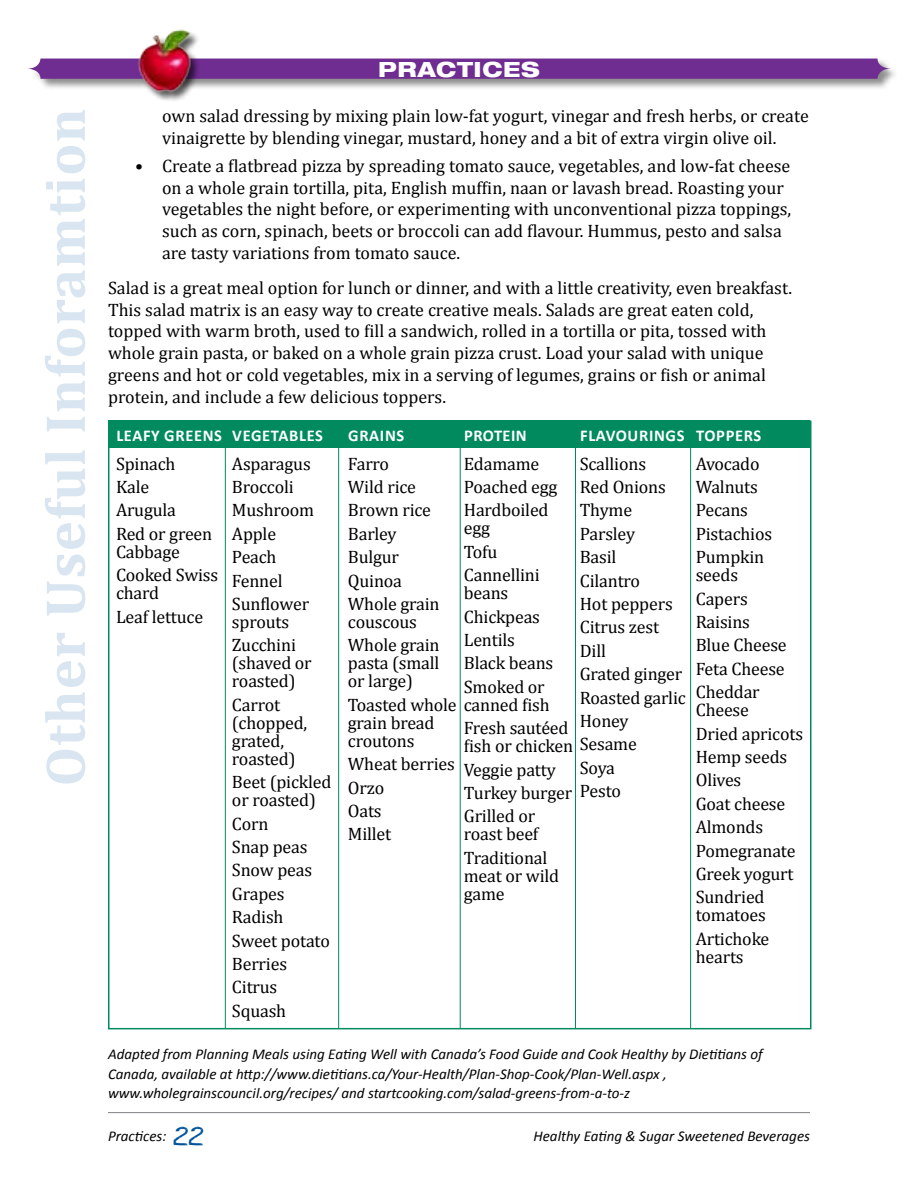
<style>
.page{position:relative;width:918px;height:1188px;background:#fff}
.page>*{position:absolute;margin:0;border:0;box-sizing:border-box;transform-origin:0 0}
.t1{font:700 57px "Cambria";letter-spacing:.015em;color:#d9e5f0}
.t2{font:800 expanded 21px "Helvetica Neue";letter-spacing:.03em;color:#fff}
.body_spaced{font:18px/18px "Cambria";letter-spacing:-.01em;color:#000}
.body-indent_spaced{font:18px/21.8px "Cambria";color:#000}
.body_subhead-BLD{font:700 16.5px "Calibri";letter-spacing:.04em;color:#fff}
.footnote{font:italic 15px/19.5px "Calibri";color:#000}
.s1{font-family:"Love Ya Like A Sister";font-style:normal;font-size:19.5px;color:#00539b}
</style>
<div class="page">
<hr style="left:108px;top:1112px;width:702px;height:1px;background:#808285">
<div style="left:26px;top:58px;width:872px;height:32px;background:#000;opacity:.45"></div>
<svg style="left:27px;top:59px;width:864px;height:20px;background:#723193"></svg>
<div style="left:138px;top:29px;width:62px;height:72px;background:#000;opacity:.65"></div>
<img style="left:135px;top:29px;width:61px;height:67px">
<div style="left:108px;top:420px;width:702px;height:28px;background:#008a5e"></div>
<hr style="left:225px;top:429px;width:1px;height:600px;background:#008a5e">
<hr style="left:338px;top:429px;width:1px;height:600px;background:#008a5e">
<hr style="left:460px;top:429px;width:1px;height:600px;background:#008a5e">
<hr style="left:575px;top:429px;width:1px;height:600px;background:#008a5e">
<hr style="left:690px;top:429px;width:1px;height:600px;background:#008a5e">
<h1 class="t1" style="left:31px;top:786px;width:680px;rotate:-90deg">Other Useful Inforamtion</h1>
<p class="t2" style="left:378px;top:56px;width:163px">PRACTICES</p>
<p class="body-indent_spaced" style="left:162px;top:105px;width:648px">own salad dressing by mixing plain low-fat yogurt, vinegar and fresh herbs, or create vinaigrette by blending vinegar, mustard, honey and a bit of extra virgin olive oil.</p>
<p class="body-indent_spaced" style="left:162px;top:155px;width:631px;text-indent:-27px">• Create a flatbread pizza by spreading tomato sauce, vegetables, and low-fat cheese on a whole grain tortilla, pita, English muffin, naan or lavash bread. Roasting your vegetables the night before, or experimenting with unconventional pizza toppings, such as corn, spinach, beets or broccoli can add flavour. Hummus, pesto and salsa are tasty variations from tomato sauce.</p>
<p class="body_spaced" style="left:108px;top:277px;width:686px;line-height:21.8px">Salad is a great meal option for lunch or dinner, and with a little creativity, even breakfast.<br>This salad matrix is an easy way to create creative meals. Salads are great eaten cold, topped with warm broth, used to fill a sandwich, rolled in a tortilla or pita, tossed with whole grain pasta, or baked on a whole grain pizza crust. Load your salad with unique greens and hot or cold vegetables, mix in a serving of legumes, grains or fish or animal protein, and include a few delicious toppers.</p>
<p class="body_subhead-BLD" style="left:116px;top:425px;width:107px">LEAFY GREENS</p>
<p class="body_subhead-BLD" style="left:232px;top:425px;width:92px">VEGETABLES</p>
<p class="body_subhead-BLD" style="left:348px;top:425px;width:58px">GRAINS</p>
<p class="body_subhead-BLD" style="left:464px;top:425px;width:64px">PROTEIN</p>
<p class="body_subhead-BLD" style="left:580px;top:425px;width:106px">FLAVOURINGS</p>
<p class="body_subhead-BLD" style="left:696px;top:425px;width:67px">TOPPERS</p>
<p class="body_spaced" style="left:116px;top:454px;width:61px">Spinach</p>
<p class="body_spaced" style="left:116px;top:478px;width:35px">Kale</p>
<p class="body_spaced" style="left:116px;top:501px;width:62px">Arugula</p>
<p class="body_spaced" style="left:116px;top:525px;width:98px">Red or green<br>Cabbage</p>
<p class="body_spaced" style="left:116px;top:566px;width:104px">Cooked Swiss chard</p>
<p class="body_spaced" style="left:116px;top:607px;width:89px">Leaf lettuce</p>
<p class="body_spaced" style="left:232px;top:454px;width:80px">Asparagus</p>
<p class="body_spaced" style="left:232px;top:478px;width:63px">Broccoli</p>
<p class="body_spaced" style="left:232px;top:501px;width:84px">Mushroom</p>
<p class="body_spaced" style="left:232px;top:525px;width:46px">Apple</p>
<p class="body_spaced" style="left:232px;top:548px;width:46px">Peach</p>
<p class="body_spaced" style="left:232px;top:571px;width:52px">Fennel</p>
<p class="body_spaced" style="left:232px;top:595px;width:79px">Sunflower sprouts</p>
<p class="body_spaced" style="left:232px;top:636px;width:81px">Zucchini (shaved or roasted)</p>
<p class="body_spaced" style="left:232px;top:696px;width:77px">Carrot (chopped, grated, roasted)</p>
<p class="body_spaced" style="left:232px;top:773px;width:101px">Beet (pickled or roasted)</p>
<p class="body_spaced" style="left:232px;top:814px;width:38px">Corn</p>
<p class="body_spaced" style="left:232px;top:838px;width:77px">Snap peas</p>
<p class="body_spaced" style="left:232px;top:861px;width:82px">Snow peas</p>
<p class="body_spaced" style="left:232px;top:885px;width:54px">Grapes</p>
<p class="body_spaced" style="left:232px;top:908px;width:53px">Radish</p>
<p class="body_spaced" style="left:232px;top:931px;width:99px">Sweet potato</p>
<p class="body_spaced" style="left:232px;top:955px;width:57px">Berries</p>
<p class="body_spaced" style="left:232px;top:978px;width:47px">Citrus</p>
<p class="body_spaced" style="left:232px;top:1002px;width:56px">Squash</p>
<p class="body_spaced" style="left:464px;top:454px;width:77px">Edamame</p>
<p class="body_spaced" style="left:464px;top:478px;width:95px">Poached egg</p>
<p class="body_spaced" style="left:464px;top:501px;width:86px">Hardboiled egg</p>
<p class="body_spaced" style="left:464px;top:543px;width:35px">Tofu</p>
<p class="body_spaced" style="left:464px;top:566px;width:77px">Cannellini beans</p>
<p class="body_spaced" style="left:464px;top:607px;width:78px">Chickpeas</p>
<p class="body_spaced" style="left:464px;top:631px;width:53px">Lentils</p>
<p class="body_spaced" style="left:464px;top:654px;width:91px">Black beans</p>
<p class="body_spaced" style="left:464px;top:678px;width:82px">Smoked or</p>
<p class="body_spaced" style="left:464px;top:719px;width:111px">Fresh sautéed fish or chicken</p>
<p class="body_spaced" style="left:464px;top:760px;width:93px">Veggie patty</p>
<p class="body_spaced" style="left:464px;top:784px;width:110px">Turkey burger</p>
<p class="body_spaced" style="left:464px;top:807px;width:76px">Grilled or roast beef</p>
<p class="body_spaced" style="left:464px;top:849px;width:97px">Traditional meat or wild game</p>
<p class="body_spaced" style="left:580px;top:454px;width:68px">Scallions</p>
<p class="body_spaced" style="left:580px;top:478px;width:88px">Red Onions</p>
<p class="body_spaced" style="left:580px;top:501px;width:54px">Thyme</p>
<p class="body_spaced" style="left:580px;top:525px;width:57px">Parsley</p>
<p class="body_spaced" style="left:580px;top:548px;width:38px">Basil</p>
<p class="body_spaced" style="left:580px;top:571px;width:62px">Cilantro</p>
<p class="body_spaced" style="left:580px;top:595px;width:94px">Hot peppers</p>
<p class="body_spaced" style="left:580px;top:618px;width:81px">Citrus zest</p>
<p class="body_spaced" style="left:580px;top:642px;width:28px">Dill</p>
<p class="body_spaced" style="left:580px;top:665px;width:104px">Grated ginger</p>
<p class="body_spaced" style="left:580px;top:688px;width:107px">Roasted garlic</p>
<p class="body_spaced" style="left:580px;top:712px;width:50px">Honey</p>
<p class="body_spaced" style="left:580px;top:735px;width:59px">Sesame</p>
<p class="body_spaced" style="left:580px;top:759px;width:37px">Soya</p>
<p class="body_spaced" style="left:580px;top:782px;width:43px">Pesto</p>
<p class="body_spaced" style="left:348px;top:454px;width:43px">Farro</p>
<p class="body_spaced" style="left:348px;top:478px;width:70px">Wild rice</p>
<p class="body_spaced" style="left:348px;top:501px;width:85px">Brown rice</p>
<p class="body_spaced" style="left:348px;top:525px;width:50px">Barley</p>
<p class="body_spaced" style="left:348px;top:548px;width:53px">Bulgur</p>
<p class="body_spaced" style="left:348px;top:571px;width:56px">Quinoa</p>
<p class="body_spaced" style="left:348px;top:595px;width:93px">Whole grain couscous</p>
<p class="body_spaced" style="left:348px;top:636px;width:93px;text-align:justify">Whole grain pasta (small or large)</p>
<p class="body_spaced" style="left:348px;top:696px;width:203px">Toasted whole canned fish grain bread<br>croutons</p>
<p class="body_spaced" style="left:348px;top:755px;width:109px">Wheat berries</p>
<p class="body_spaced" style="left:348px;top:778px;width:38px">Orzo</p>
<p class="body_spaced" style="left:348px;top:802px;width:35px">Oats</p>
<p class="body_spaced" style="left:348px;top:825px;width:45px">Millet</p>
<p class="body_spaced" style="left:696px;top:454px;width:65px">Avocado</p>
<p class="body_spaced" style="left:696px;top:478px;width:64px">Walnuts</p>
<p class="body_spaced" style="left:696px;top:501px;width:54px">Pecans</p>
<p class="body_spaced" style="left:696px;top:525px;width:78px">Pistachios</p>
<p class="body_spaced" style="left:696px;top:548px;width:70px">Pumpkin seeds</p>
<p class="body_spaced" style="left:696px;top:589px;width:53px">Capers</p>
<p class="body_spaced" style="left:696px;top:613px;width:56px">Raisins</p>
<p class="body_spaced" style="left:696px;top:636px;width:92px">Blue Cheese</p>
<p class="body_spaced" style="left:696px;top:660px;width:90px">Feta Cheese</p>
<p class="body_spaced" style="left:696px;top:683px;width:65px">Cheddar<br>Cheese</p>
<p class="body_spaced" style="left:696px;top:724px;width:109px">Dried apricots</p>
<p class="body_spaced" style="left:696px;top:748px;width:93px">Hemp seeds</p>
<p class="body_spaced" style="left:696px;top:771px;width:47px">Olives</p>
<p class="body_spaced" style="left:696px;top:795px;width:91px">Goat cheese</p>
<p class="body_spaced" style="left:696px;top:818px;width:69px">Almonds</p>
<p class="body_spaced" style="left:696px;top:841px;width:101px">Pomegranate</p>
<p class="body_spaced" style="left:696px;top:865px;width:99px">Greek yogurt</p>
<p class="body_spaced" style="left:696px;top:888px;width:72px">Sundried tomatoes</p>
<p class="body_spaced" style="left:696px;top:930px;width:75px">Artichoke hearts</p>
<p class="footnote" style="left:108px;top:1044px;width:656px">Adapted from Planning Meals using Eating Well with Canada’s Food Guide and Cook Healthy by Dietitians of<br>Canada, available at http://www.dietitians.ca/Your-Health/Plan-Shop-Cook/Plan-Well.aspx , www.wholegrainscouncil.org/recipes/ and startcooking.com/salad-greens-from-a-to-z</p>
<p class="footnote" style="left:108px;top:1125px;width:98px">Practices: <span class="s1">22</span></p>
<p class="footnote" style="left:533px;top:1125px;width:278px">Healthy Eating &amp; Sugar Sweetened Beverages</p>
</div>
